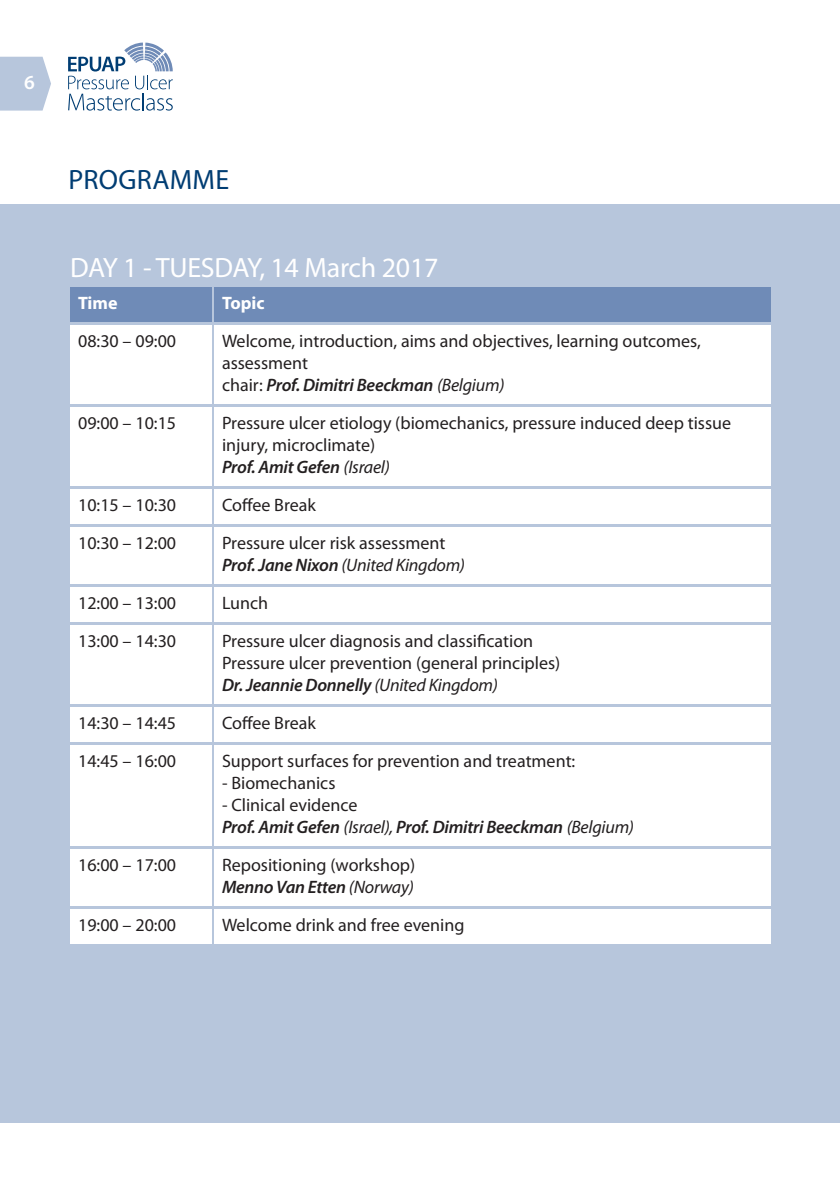
<style>
.page{position:relative;width:840px;height:1191px;background:#fff}
.page>*{position:absolute;margin:0;border:0;box-sizing:border-box;transform-origin:0 0}
.t1{font:28px "Myriad Pro";letter-spacing:-.01em;color:#fff}
.t2{font:28px "Myriad Pro";letter-spacing:.01em;color:#003d73}
.t3{font:600 20px "Myriad Pro";color:#fff}
.t4{font:18px/22px "Myriad Pro";color:#231f20}
.t5{font:italic 600 18px/22px "Myriad Pro";letter-spacing:-.015em;color:#231f20}
.t6{font:700 18px "Myriad Pro";color:#fff}
.s1{font-weight:600;font-style:italic}
.s2{font-style:italic}
.s3{font-weight:400;font-style:normal}
.s4{font-weight:400}
</style>
<div class="page">
<svg style="left:68px;top:43px;width:105px;height:68px"></svg>
<svg style="left:0;top:57px;width:51px;height:54px;background:#bdcbdf"></svg>
<div style="left:0;top:204px;width:839px;height:919px;background:#b7c6dc"></div>
<div style="left:70px;top:287px;width:142px;height:34px;background:#6f8bb7"></div>
<div style="left:214px;top:287px;width:555px;height:34px;background:#6f8bb7"></div>
<div style="left:70px;top:325px;width:142px;height:78px;background:#fff"></div>
<div style="left:214px;top:325px;width:555px;height:78px;background:#fff"></div>
<div style="left:70px;top:407px;width:142px;height:78px;background:#fff"></div>
<div style="left:214px;top:407px;width:555px;height:78px;background:#fff"></div>
<div style="left:70px;top:489px;width:142px;height:34px;background:#fff"></div>
<div style="left:214px;top:489px;width:555px;height:34px;background:#fff"></div>
<div style="left:70px;top:527px;width:142px;height:56px;background:#fff"></div>
<div style="left:214px;top:527px;width:555px;height:56px;background:#fff"></div>
<div style="left:70px;top:587px;width:142px;height:34px;background:#fff"></div>
<div style="left:214px;top:587px;width:555px;height:34px;background:#fff"></div>
<div style="left:70px;top:625px;width:142px;height:78px;background:#fff"></div>
<div style="left:214px;top:625px;width:555px;height:78px;background:#fff"></div>
<div style="left:70px;top:707px;width:142px;height:34px;background:#fff"></div>
<div style="left:214px;top:707px;width:555px;height:34px;background:#fff"></div>
<div style="left:70px;top:745px;width:142px;height:100px;background:#fff"></div>
<div style="left:214px;top:745px;width:555px;height:100px;background:#fff"></div>
<div style="left:70px;top:849px;width:142px;height:56px;background:#fff"></div>
<div style="left:214px;top:849px;width:555px;height:56px;background:#fff"></div>
<div style="left:70px;top:909px;width:142px;height:34px;background:#fff"></div>
<div style="left:214px;top:909px;width:555px;height:34px;background:#fff"></div>
<p class="t3" style="left:24px;top:74px;width:12px">6</p>
<h1 class="t2" style="left:68px;top:169px;width:162px">PROGRAMME</h1>
<h1 class="t1" style="left:70px;top:257px;width:370px">DAY 1 - TUESDAY, 14 March 2017</h1>
<p class="t6" style="left:78px;top:292px;width:41px">Time</p>
<p class="t6" style="left:222px;top:292px;width:44px">Topic</p>
<p class="t4" style="left:78px;top:331px;width:99px">08:30 – 09:00</p>
<p class="t4" style="left:222px;top:331px;width:480px">Welcome, introduction, aims and objectives, learning outcomes, assessment<br>chair: <span class="s1">Prof. Dimitri Beeckman</span> <span class="s2">(Belgium)</span></p>
<p class="t4" style="left:78px;top:413px;width:99px">09:00 – 10:15</p>
<p class="t4" style="left:222px;top:413px;width:510px">Pressure ulcer etiology (biomechanics, pressure induced deep tissue injury, microclimate)<br><span class="s1">Prof. Amit Gefen</span> <span class="s2">(Israel)</span></p>
<p class="t4" style="left:78px;top:495px;width:99px">10:15 – 10:30</p>
<p class="t4" style="left:222px;top:495px;width:95px">Coffee Break</p>
<p class="t4" style="left:78px;top:533px;width:99px">10:30 – 12:00</p>
<p class="t4" style="left:222px;top:533px;width:244px">Pressure ulcer risk assessment<br><span class="s1">Prof. Jane Nixon</span> <span class="s2">(United Kingdom)</span></p>
<p class="t4" style="left:78px;top:593px;width:99px">12:00 – 13:00</p>
<p class="t4" style="left:222px;top:593px;width:48px">Lunch</p>
<p class="t4" style="left:78px;top:631px;width:99px">13:00 – 14:30</p>
<p class="t4" style="left:222px;top:631px;width:339px">Pressure ulcer diagnosis and classification<br>Pressure ulcer prevention (general principles)<br><span class="s1">Dr. Jeannie Donnelly</span> <span class="s2">(United Kingdom)</span></p>
<p class="t4" style="left:78px;top:713px;width:99px">14:30 – 14:45</p>
<p class="t4" style="left:222px;top:713px;width:95px">Coffee Break</p>
<p class="t4" style="left:78px;top:751px;width:99px">14:45 – 16:00</p>
<p class="t4" style="left:222px;top:751px;width:354px">Support surfaces for prevention and treatment:</p>
<p class="t4" style="left:222px;top:773px;width:115px">- Biomechanics</p>
<p class="t5" style="left:222px;top:796px;width:413px"><span class="s3">- Clinical evidence<br></span>Prof. Amit Gefen <span class="s4">(Israel),</span> Prof. Dimitri Beeckman <span class="s4">(Belgium)</span></p>
<p class="t4" style="left:78px;top:855px;width:99px">16:00 – 17:00</p>
<p class="t4" style="left:222px;top:855px;width:195px">Repositioning (workshop)<br><span class="s1">Menno Van Etten</span> <span class="s2">(Norway)</span></p>
<p class="t4" style="left:78px;top:915px;width:99px">19:00 – 20:00</p>
<p class="t4" style="left:222px;top:915px;width:244px">Welcome drink and free evening</p>
</div>
